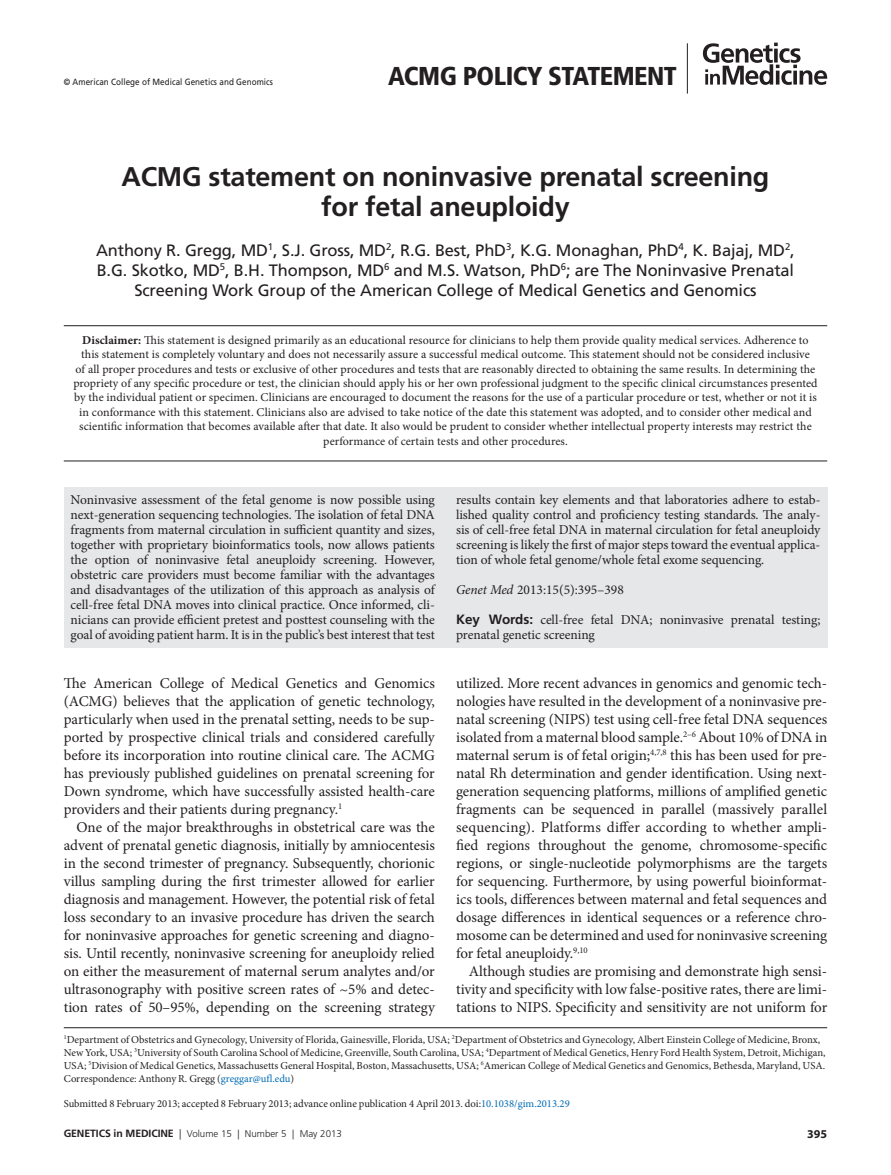
<style>
.page{position:relative;width:891px;height:1175px;background:#fff}
.page>*{position:absolute;margin:0;border:0;box-sizing:border-box;transform-origin:0 0}
.t1{font:700 27px/30px "Frutiger LT Pro";letter-spacing:-.01em;color:#231f20;text-align:center}
.t2{font:900 condensed 25.8px "Frutiger LT Pro";letter-spacing:-.02em;color:#231f20}
.t3{font:16.5px/19.8px "Frutiger LT Pro";letter-spacing:-.01em;color:#231f20;text-align:center}
.t4{font:15px/18px "Minion Pro";letter-spacing:-.005em;color:#231f20;text-align:justify}
.t5{font:13.5px/15px "Minion Pro";letter-spacing:-.005em;color:#231f20;text-align:justify}
.t6{font:12px/14.4px "Minion Pro";letter-spacing:.005em;color:#231f20;text-align:center}
.t7{font:700 12px "Myriad Pro";color:#231f20}
.t8{font:10.65px/12.9px "Minion Pro";color:#231f20}
.t9{font:300 9.75px "Frutiger LT Pro";color:#231f20}
.t10{font:9px "Frutiger LT Pro";letter-spacing:.005em;color:#231f20;scale:.9 1}
.s1{font-weight:700}
.s2{font-style:italic}
.s3{font-family:"Frutiger LT Pro";font-weight:700}
.s4{color:#006cb3}
.s5{font-weight:700;font-size:10.5px}
.s6{font-size:10.5px}
</style>
<div class="page">
<hr style="left:687px;top:43px;width:1px;height:51px;background:#231f20">
<svg style="left:703px;top:43px;width:124px;height:42px"></svg>
<div style="left:64px;top:487px;width:763px;height:160px;background:#e6e7e9"></div>
<hr style="left:64px;top:325px;width:763px;height:1px;background:#231f20">
<hr style="left:64px;top:461px;width:763px;height:1px;background:#231f20">
<hr style="left:64px;top:1027px;width:763px;height:1px;background:#231f20">
<p class="t10" style="left:64px;top:76px;width:234px">© American College of Medical Genetics and Genomics</p>
<h2 class="t2" style="left:388px;top:60px;width:290px">ACMG POLICY STATEMENT</h2>
<h1 class="t1" style="left:122px;top:162px;width:649px">ACMG statement on noninvasive prenatal screening for fetal aneuploidy</h1>
<p class="t3" style="left:96px;top:240px;width:700px">Anthony R. Gregg, MD<sup>1</sup>, S.J. Gross, MD<sup>2</sup>, R.G. Best, Phd<sup>3</sup>, K.G. Monaghan, PhD<sup>4</sup>, K. Bajaj, MD<sup>2</sup>,<br>B.G. Skotko, MD<sup>5</sup>, B.H. Thompson, Md<sup>6</sup> and M.S. Watson, Phd<sup>6</sup>; are The Noninvasive Prenatal<br>Screening Work Group of the American College of Medical Genetics and Genomics</p>
<p class="t6" style="left:73px;top:333px;width:746px"><span class="s1">Disclaimer:</span> This statement is designed primarily as an educational resource for clinicians to help them provide quality medical services. Adherence to this statement is completely voluntary and does not necessarily assure a successful medical outcome. This statement should not be considered inclusive<br>of all proper procedures and tests or exclusive of other procedures and tests that are reasonably directed to obtaining the same results. In determining the propriety of any specific procedure or test, the clinician should apply his or her own professional judgment to the specific clinical circumstances presented by the individual patient or specimen. Clinicians are encouraged to document the reasons for the use of a particular procedure or test, whether or not it is in conformance with this statement. Clinicians also are advised to take notice of the date this statement was adopted, and to consider other medical and scientific information that becomes available after that date. It also would be prudent to consider whether intellectual property interests may restrict the performance of certain tests and other procedures.</p>
<p class="t5" style="left:71px;top:492px;width:366px">Noninvasive assessment of the fetal genome is now possible using next-generation sequencing technologies. The isolation of fetal DNA fragments from maternal circulation in sufficient quantity and sizes, together with proprietary bioinformatics tools, now allows patients the option of noninvasive fetal aneuploidy screening. However, obstetric care providers must become familiar with the advantages and disadvantages of the utilization of this approach as analysis of cell-free fetal DNA moves into clinical practice. Once informed, cli&shy;nicians can provide efficient pretest and posttest counseling with the goal of avoiding patient harm. It is in the public’s best interest that test</p>
<p class="t5" style="left:456px;top:492px;width:366px">results contain key elements and that laboratories adhere to estab&shy;lished quality control and proficiency testing standards. The analy&shy;sis of cell-free fetal DNA in maternal circulation for fetal aneuploidy screening is likely the first of major steps toward the eventual applica&shy;tion of whole fetal genome/whole fetal exome sequencing.</p>
<p class="t5" style="left:456px;top:582px;width:169px"><span class="s2">Genet Med</span> 2013:15(5):395–398</p>
<p class="t5" style="left:456px;top:612px;width:366px"><span class="s3">Key Words:</span> cell-free fetal DNA; noninvasive prenatal testing; prenatal genetic screening</p>
<p class="t4" style="left:64px;top:674px;width:373px">The American College of Medical Genetics and Genomics (ACMG) believes that the application of genetic technology, particularly when used in the prenatal setting, needs to be sup&shy;ported by prospective clinical trials and considered carefully before its incorporation into routine clinical care. The ACMG has previously published guidelines on prenatal screening for Down syndrome, which have successfully assisted health-care providers and their patients during pregnancy.<sup>1</sup></p>
<p class="t4" style="left:64px;top:818px;width:373px;text-indent:13px">One of the major breakthroughs in obstetrical care was the advent of prenatal genetic diagnosis, initially by amniocentesis in the second trimester of pregnancy. Subsequently, chorionic villus sampling during the first trimester allowed for earlier diagnosis and management. However, the potential risk of fetal loss secondary to an invasive procedure has driven the search for noninvasive approaches for genetic screening and diagno&shy;sis. Until recently, noninvasive screening for aneuploidy relied on either the measurement of maternal serum analytes and/or ultrasonography with positive screen rates of ~5% and detec&shy;tion rates of 50–95%, depending on the screening strategy</p>
<p class="t4" style="left:456px;top:674px;width:373px">utilized. More recent advances in genomics and genomic tech&shy;nologies have resulted in the development of a noninvasive pre&shy;natal screening (NIPS) test using cell-free fetal DNA sequences isolated from a maternal blood sample.<sup>2–6</sup> About 10% of DNA in maternal serum is of fetal origin;<sup>4,7,8</sup> this has been used for pre&shy;natal Rh determination and gender identification. Using next&shy;generation sequencing platforms, millions of amplified genetic fragments can be sequenced in parallel (massively parallel sequencing). Platforms differ according to whether ampli&shy;fied regions throughout the genome, chromosome-specific regions, or single-nucleotide polymorphisms are the targets for sequencing. Furthermore, by using powerful bioinformat&shy;ics tools, differences between maternal and fetal sequences and dosage differences in identical sequences or a reference chro&shy;mosome can be determined and used for noninvasive screening for fetal aneuploidy.<sup>9,10</sup></p>
<p class="t4" style="left:456px;top:962px;width:373px;text-indent:13px">Although studies are promising and demonstrate high sensi&shy;tivity and specificity with low false-positive rates, there are limi&shy;tations to NIPS. Specificity and sensitivity are not uniform for</p>
<p class="t8" style="left:64px;top:1033px;width:763px"><sup>1</sup>Department of Obstetrics and Gynecology, University of Florida, Gainesville, Florida, USA; <sup>2</sup>Department of Obstetrics and Gynecology, Albert Einstein College of Medicine, Bronx, New York, USA; <sup>3</sup>University of South Carolina School of Medicine, Greenville, South Carolina, USA; <sup>4</sup>Department of Medical Genetics, Henry Ford Health System, Detroit, Michigan, USA; <sup>5</sup>Division of Medical Genetics, Massachusetts General Hospital, Boston, Massachusetts, USA; <sup>6</sup>American College of Medical Genetics and Genomics, Bethesda, Maryland, USA.<br>Correspondence: Anthony R. Gregg (<span class="s4">greggar@ufl.edu</span>)</p>
<p class="t8" style="left:64px;top:1097px;width:508px">Submitted 8 February 2013; accepted 8 February 2013; advance online publication 4 April 2013. doi:<span class="s4">10.1038/gim.2013.29</span></p>
<p class="t9" style="left:64px;top:1128px;width:280px"><span class="s5">Genetics in medicine</span> <span class="s6">|</span> Volume 15 | Number 5 | May 2013</p>
<p class="t7" style="left:807px;top:1126px;width:21px">395</p>
</div>
